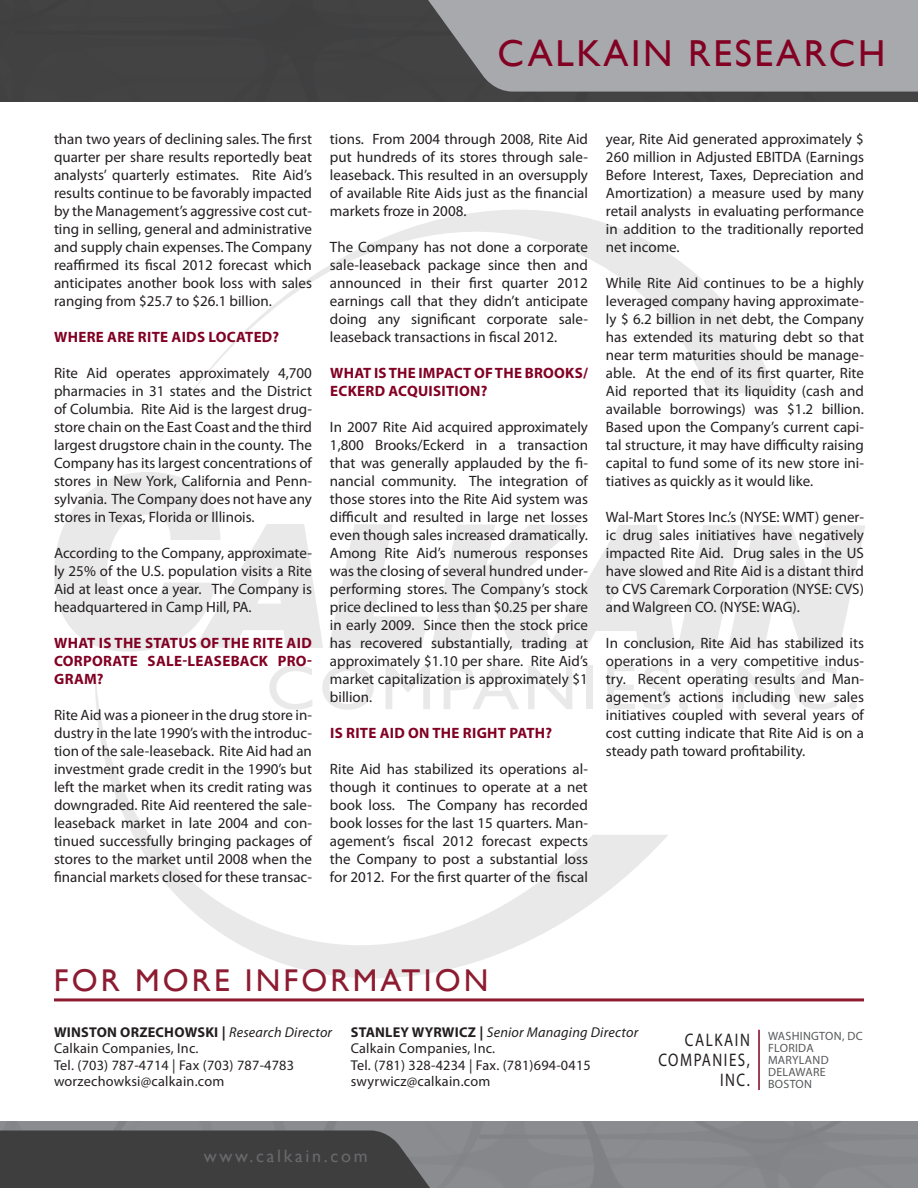
<style>
.page{position:relative;width:918px;height:1188px;background:#fff}
.page>*{position:absolute;margin:0;border:0;box-sizing:border-box;transform-origin:0 0}
.t1{font:37.5px "Gill Sans";letter-spacing:.07em;color:#820123}
.Page_Heading{font:31.5px "Gill Sans";letter-spacing:.1em;color:#8d1b31}
.t2{font:18.3px/20px "Myriad Pro";letter-spacing:.1em;color:#231f20;text-align:right;scale:.82 1}
.t3{font:18px "Gill Sans";letter-spacing:.15em;color:#69696c}
.Paragraph{font:15px/18px "Myriad Pro";color:#231f20;text-align:justify}
.Paragraph-2{font:700 15px/18px "Myriad Pro";letter-spacing:.02em;color:#820123;text-align:justify}
.Bullets{font:14.25px/16.5px "Myriad Pro";letter-spacing:.015em;color:#231f20}
.t4{font:700 14.25px "Myriad Pro";letter-spacing:.015em;color:#231f20}
.t5{font:12px "Myriad Pro";letter-spacing:.025em;color:#57585a}
.s1{font-weight:400;font-style:italic}
.s2{font-weight:700}
.s3{font-style:italic}
</style>
<div class="page">
<div style="left:0;top:0;width:918px;height:102px;background:#424243"></div>
<svg style="left:393px;top:0;width:525px;height:92px;background:#9a9a9e"></svg>
<img style="left:0;top:1122px;width:918px;height:66px">
<svg style="left:0;top:1131px;width:491px;height:57px;background:#4a4a4c"></svg>
<svg style="left:158px;top:210px;width:618px;height:233px"></svg>
<svg style="left:95px;top:656px;width:573px;height:322px"></svg>
<svg style="left:54px;top:472px;width:269px;height:180px"></svg>
<svg style="left:329px;top:524px;width:536px;height:125px"></svg>
<svg style="left:269px;top:665px;width:43px;height:45px"></svg>
<svg style="left:322px;top:665px;width:52px;height:45px"></svg>
<svg style="left:386px;top:666px;width:44px;height:43px"></svg>
<svg style="left:444px;top:665px;width:75px;height:44px"></svg>
<svg style="left:528px;top:666px;width:44px;height:43px"></svg>
<div style="left:586px;top:666px;width:7px;height:43px;background:#e9e9e9"></div>
<svg style="left:607px;top:666px;width:28px;height:43px"></svg>
<svg style="left:643px;top:665px;width:27px;height:45px"></svg>
<svg style="left:679px;top:701px;width:9px;height:15px"></svg>
<div style="left:716px;top:666px;width:7px;height:43px;background:#e9e9e9"></div>
<svg style="left:738px;top:666px;width:44px;height:43px"></svg>
<svg style="left:794px;top:665px;width:43px;height:45px"></svg>
<svg style="left:849px;top:702px;width:8px;height:8px"></svg>
<hr style="left:54px;top:998px;width:810px;height:3px;background:#8d1b31">
<hr style="left:758px;top:1030px;width:2px;height:60px;background:#820123">
<h1 class="t1" style="left:498px;top:31px;width:389px">CALKAIN RESEARCH</h1>
<p class="Paragraph" style="left:54px;top:130px;width:260px">than two years of declining sales. The first quarter per share results reportedly beat analysts’ quarterly estimates. Rite Aid’s results continue to be favorably impacted by the Management’s aggressive cost cut&shy;ting in selling, general and administrative and supply chain expenses. The Company reaffirmed its fiscal 2012 forecast which anticipates another book loss with sales ranging from $25.7 to $26.1 billion.</p>
<p class="Paragraph-2" style="left:54px;top:327px;width:227px">WHERE ARE RITE AIDS LOCATED?</p>
<p class="Paragraph" style="left:54px;top:364px;width:260px">Rite Aid operates approximately 4,700 pharmacies in 31 states and the District of Columbia. Rite Aid is the largest drug&shy;store chain on the East Coast and the third largest drugstore chain in the county. The Company has its largest concentrations of stores in New York, California and Penn&shy;sylvania. The Company does not have any stores in Texas, Florida or Illinois.</p>
<p class="Paragraph" style="left:54px;top:544px;width:259px">According to the Company, approximate&shy;ly 25% of the U.S. population visits a Rite Aid at least once a year. The Company is headquartered in Camp Hill, PA.</p>
<p class="Paragraph-2" style="left:54px;top:633px;width:259px">WHAT IS THE STATUS OF THE RITE AID CORPORATE SALE-LEASEBACK PRO-GRAM?</p>
<p class="Paragraph" style="left:54px;top:706px;width:260px">Rite Aid was a pioneer in the drug store in&shy;dustry in the late 1990’s with the introduc&shy;tion of the sale-leaseback. Rite Aid had an investment grade credit in the 1990’s but left the market when its credit rating was downgraded. Rite Aid reentered the sale&shy;leaseback market in late 2004 and con&shy;tinued successfully bringing packages of stores to the market until 2008 when the financial markets closed for these transac-</p>
<p class="Paragraph" style="left:330px;top:130px;width:260px">tions. From 2004 through 2008, Rite Aid put hundreds of its stores through sale&shy;leaseback. This resulted in an oversupply of available Rite Aids just as the financial markets froze in 2008.</p>
<p class="Paragraph" style="left:330px;top:238px;width:260px">The Company has not done a corporate sale-leaseback package since then and announced in their first quarter 2012 earnings call that they didn’t anticipate doing any significant corporate sale&shy;leaseback transactions in fiscal 2012.</p>
<p class="Paragraph-2" style="left:330px;top:363px;width:259px">WHAT IS THE IMPACT OF THE BROOKS/<br>ECKERD ACQUISITION?</p>
<p class="Paragraph" style="left:330px;top:418px;width:260px">In 2007 Rite Aid acquired approximately 1,800 Brooks/Eckerd in a transaction that was generally applauded by the fi&shy;nancial community. The integration of those stores into the Rite Aid system was difficult and resulted in large net losses even though sales increased dramatically.<br>Among Rite Aid’s numerous responses was the closing of several hundred under&shy;performing stores. The Company’s stock price declined to less than $0.25 per share in early 2009. Since then the stock price has recovered substantially, trading at approximately $1.10 per share. Rite Aid’s market capitalization is approximately $1 billion.</p>
<p class="Paragraph-2" style="left:330px;top:723px;width:223px">IS RITE AID ON THE RIGHT PATH?</p>
<p class="Paragraph" style="left:330px;top:760px;width:260px">Rite Aid has stabilized its operations al&shy;though it continues to operate at a net book loss. The Company has recorded book losses for the last 15 quarters. Man&shy;agement’s fiscal 2012 forecast expects the Company to post a substantial loss for 2012. For the first quarter of the fiscal</p>
<p class="Paragraph" style="left:606px;top:130px;width:260px">year, Rite Aid generated approximately $ 260 million in Adjusted EBITDA (Earnings Before Interest, Taxes, Depreciation and Amortization) a measure used by many retail analysts in evaluating performance in addition to the traditionally reported net income.</p>
<p class="Paragraph" style="left:606px;top:274px;width:260px">While Rite Aid continues to be a highly leveraged company having approximate&shy;ly $ 6.2 billion in net debt, the Company has extended its maturing debt so that near term maturities should be manage&shy;able. At the end of its first quarter, Rite Aid reported that its liquidity (cash and available borrowings) was $1.2 billion.<br>Based upon the Company’s current capi&shy;tal structure, it may have difficulty raising capital to fund some of its new store ini&shy;tiatives as quickly as it would like.</p>
<p class="Paragraph" style="left:606px;top:508px;width:260px">Wal-Mart Stores Inc.’s (NYSE: WMT) gener&shy;ic drug sales initiatives have negatively impacted Rite Aid. Drug sales in the US have slowed and Rite Aid is a distant third to CVS Caremark Corporation (NYSE: CVS) and Walgreen CO. (NYSE: WAG).</p>
<p class="Paragraph" style="left:606px;top:634px;width:260px">In conclusion, Rite Aid has stabilized its operations in a very competitive indus&shy;try. Recent operating results and Man&shy;agement’s actions including new sales initiatives coupled with several years of cost cutting indicate that Rite Aid is on a steady path toward profitability.</p>
<p class="Page_Heading" style="left:54px;top:962px;width:436px">FOR MORE INFORMATION</p>
<p class="t4" style="left:54px;top:1023px;width:280px">WINSTON ORZECHOWSKI | <span class="s1">Research Director</span></p>
<p class="Bullets" style="left:54px;top:1040px;width:146px">Calkain Companies, Inc.</p>
<p class="Bullets" style="left:54px;top:1057px;width:242px">Tel. (703) 787-4714 | Fax (703) 787-4783</p>
<p class="Bullets" style="left:54px;top:1073px;width:172px">worzechowksi@calkain.com</p>
<p class="Bullets" style="left:351px;top:1024px;width:289px"><span class="s2">STANLEY WYRWICZ |</span> <span class="s3">Senior Managing Director </span>Calkain Companies, Inc.<br>Tel. (781) 328-4234 | Fax. (781)694-0415 swyrwicz@calkain.com</p>
<p class="t2" style="left:658px;top:1030px;width:113px">CALKAIN<br>COMPANIES,<br>INC.</p>
<p class="t5" style="left:768px;top:1029px;width:96px">WASHINGTON, DC</p>
<p class="t5" style="left:768px;top:1041px;width:47px">FLORIDA</p>
<p class="t5" style="left:768px;top:1053px;width:62px">MARYLAND</p>
<p class="t5" style="left:768px;top:1065px;width:59px">DELAWARE</p>
<p class="t5" style="left:768px;top:1077px;width:45px">BOSTON</p>
<p class="t3" style="left:204px;top:1146px;width:165px">www.calkain.com</p>
</div>
